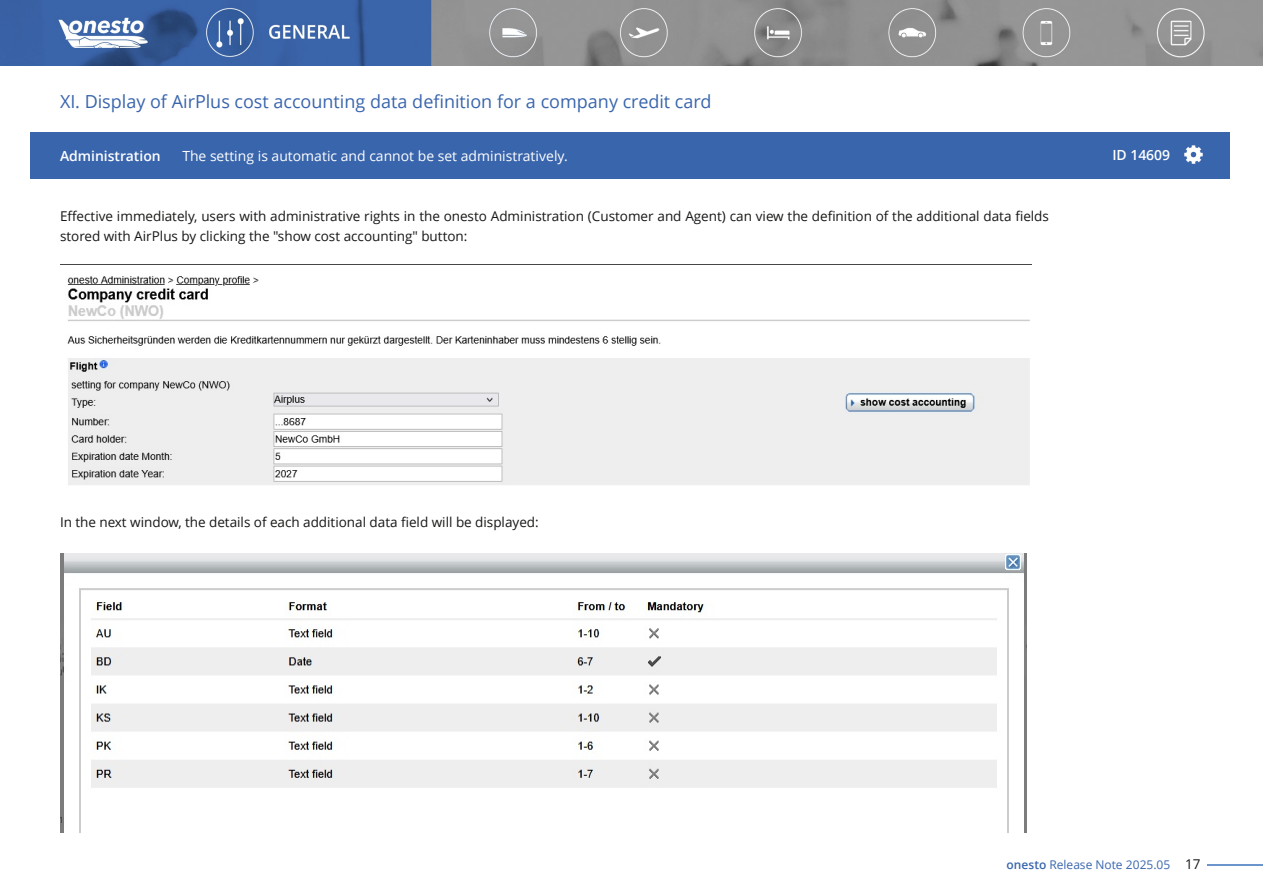
<style>
.page{position:relative;width:1263px;height:893px;background:#fff}
.page>*{position:absolute;margin:0;border:0;box-sizing:border-box;transform-origin:0 0}
.t1{font:18px "Open Sans";color:#3965ad}
.t2{font:13.95px "Open Sans";color:#fff}
.t3{font:600 13.95px "Open Sans";color:#fff}
.t4{font:13.5px/19.5px "Open Sans";color:#181715}
.t5{font:12px "Open Sans";color:#3966ae}
.s1{font-weight:600}
.s2{font-size:13.5px;color:#181715}
</style>
<div class="page">
<hr style="left:1207px;top:864px;width:56px;height:2px;background:#6c94cd">
<div style="left:30px;top:132px;width:1199px;height:47px;background:#3965ad"></div>
<img style="left:1184px;top:145px;width:18px;height:19px">
<img style="left:0;top:0;width:1263px;height:65px">
<img style="left:67px;top:276px;width:963px;height:209px">
<img style="left:60px;top:553px;width:966px;height:279px">
<h1 class="t1" style="left:60px;top:89px;width:653px">XI. Display of AirPlus cost accounting data definition for a company credit card</h1>
<p class="t3" style="left:60px;top:146px;width:102px">Administration</p>
<p class="t2" style="left:182px;top:146px;width:387px">The setting is automatic and cannot be set administratively.</p>
<p class="t4" style="left:60px;top:206px;width:990px">Effective immediately, users with administrative rights in the onesto Administration (Customer and Agent) can view the definition of the additional data fields stored with AirPlus by clicking the "show cost accounting" button:</p>
<p class="t3" style="left:1112px;top:145px;width:59px">ID 14609</p>
<p class="t4" style="left:60px;top:512px;width:480px">In the next window, the details of each additional data field will be displayed:</p>
<p class="t5" style="left:1006px;top:856px;width:195px"><span class="s1">onesto</span> Release Note 2025.05 <span class="s2">17</span></p>
</div>
